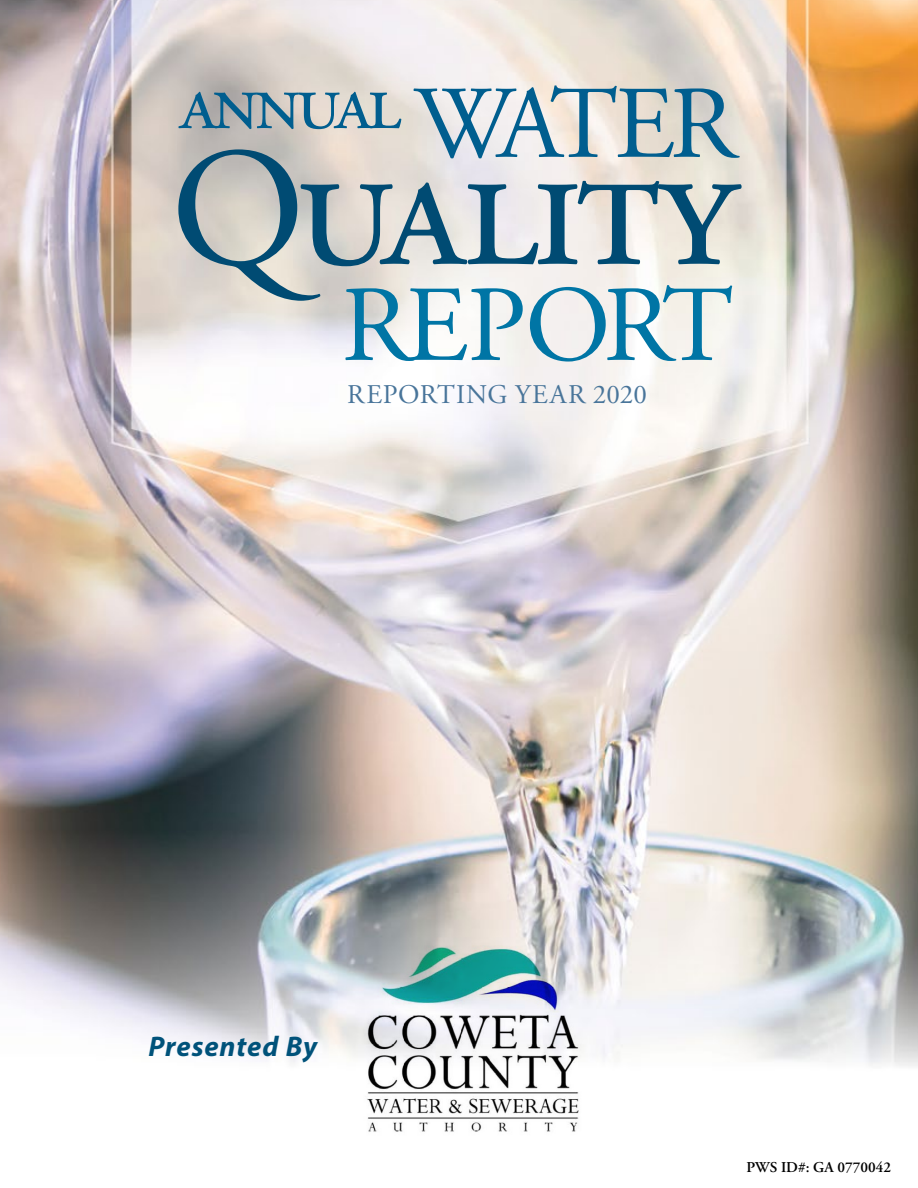
<style>
.page{position:relative;width:918px;height:1188px;background:#fff}
.page>*{position:absolute;margin:0;border:0;box-sizing:border-box;transform-origin:0 0}
.t1{font:181.95px "Adobe Garamond Pro";letter-spacing:-.035em;color:#004b73}
.t2{font:107.85px "Adobe Garamond Pro";letter-spacing:-.05em;color:#0075a5}
.t3{font:102.9px "Adobe Garamond Pro";letter-spacing:-.085em;color:#005e8f}
.t4{font:81.15px "Adobe Garamond Pro";letter-spacing:-.06em;color:#005e8f}
.Presented_By{font:italic 700 28.5px "Myriad Pro";letter-spacing:.03em;color:#00527a}
.t5{font:27px "Adobe Garamond Pro";letter-spacing:.025em;color:#49759a}
.PWS_ID{font:600 15px "Adobe Garamond Pro";color:#000}
.s1{font-size:169.05px}
</style>
<div class="page">
<img style="left:0;top:0;width:918px;height:1066px">
<img style="left:334px;top:932px;width:287px;height:200px">
<h3 class="t3" style="left:414px;top:62px;width:323px">WATER</h3>
<h3 class="t4" style="left:180px;top:54px;width:223px">annual</h3>
<h1 class="t1" style="left:171px;top:97px;width:570px"><span class="s1">Q</span>uality</h1>
<h2 class="t2" style="left:341px;top:261px;width:394px">REPORT</h2>
<p class="t5" style="left:347px;top:378px;width:301px">REPORTING YEAR 2020</p>
<p class="Presented_By" style="left:148px;top:1028px;width:170px">Presented By</p>
<p class="PWS_ID" style="left:746px;top:1158px;width:146px">PWS ID#: GA 0770042</p>
</div>
